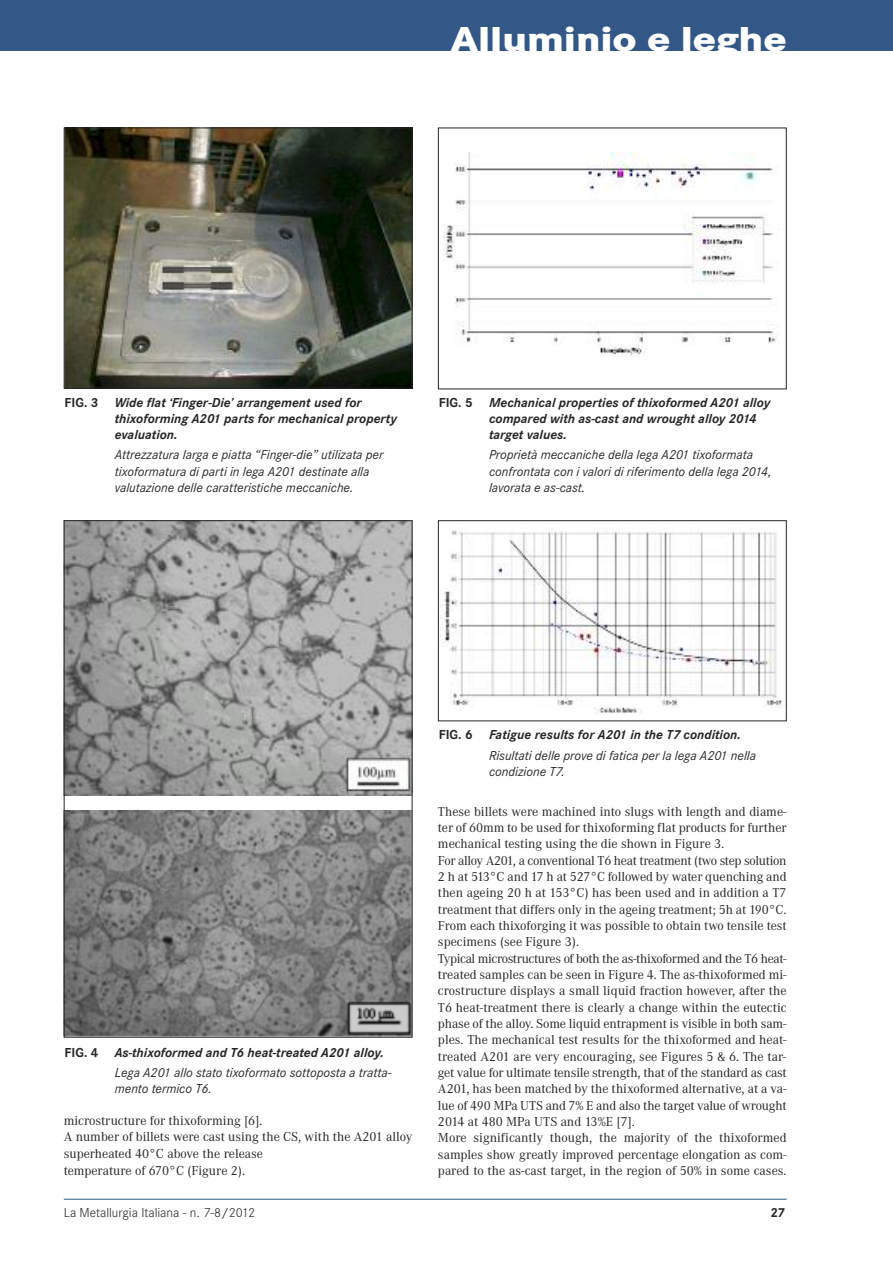
<style>
.page{position:relative;width:893px;height:1263px;background:#fff}
.page>*{position:absolute;margin:0;border:0;box-sizing:border-box;transform-origin:0 0}
.t1{font:800 36px "Corporate S";color:#fff;scale:1.14 1}
.t2{font:13.5px/16.4px "Corporate A";color:#272627}
.t3{font:italic 13.5px/16.2px "Corporate S";color:#272627}
.t4{font:italic 700 13.5px/16.2px "Corporate S";color:#272627}
.t5{font:300 13.5px "Corporate S";color:#272627}
.t6{font:700 13.5px "Corporate S";color:#272627}
.s1{font-style:normal}
.s2{font-weight:700;font-style:normal}
.s3{font-weight:700}
</style>
<div class="page">
<div style="left:0;top:0;width:893px;height:51px;background:#335786"></div>
<hr style="left:64px;top:1199px;width:723px;height:1px;background:#335786">
<img style="left:66px;top:130px;width:344px;height:256px">
<div style="left:64px;top:128px;width:348px;height:260px;border:1px solid #272627"></div>
<img style="left:66px;top:522px;width:344px;height:273px">
<img style="left:66px;top:810px;width:344px;height:225px">
<img style="left:443px;top:152px;width:336px;height:204px">
<div style="left:438px;top:128px;width:349px;height:261px;border:1px solid #272627"></div>
<img style="left:440px;top:528px;width:344px;height:185px">
<div style="left:438px;top:520px;width:349px;height:201px;border:1px solid #272627"></div>
<h1 class="t1" style="left:451px;top:18px;width:296px">Alluminio e leghe</h1>
<p class="t4" style="left:115px;top:394px;width:284px;text-indent:-50px"><span class="s1">FIG. 3</span> Wide flat ‘Finger-Die’ arrangement used for thixoforming A201 parts for mechanical property evaluation.</p>
<p class="t3" style="left:115px;top:447px;width:270px">Attrezzatura larga e piatta “Finger-die” utilizata per tixoformatura di parti in lega A201 destinate alla valutazione delle caratteristiche meccaniche.</p>
<p class="t4" style="left:489px;top:394px;width:283px;text-indent:-50px"><span class="s1">FIG. 5</span> Mechanical properties of thixoformed A201 alloy compared with as-cast and wrought alloy 2014 target values.</p>
<p class="t3" style="left:489px;top:447px;width:284px">Proprietà meccaniche della lega A201 tixoformata confrontata con i valori di riferimento della lega 2014, lavorata e as-cast.</p>
<p class="t3" style="left:115px;top:1042px;width:278px;line-height:20.4px;text-indent:-50px"><span class="s2">FIG. 4</span> <span class="s3">As-thixoformed and T6 heat-treated A201 alloy.<br></span>Lega A201 allo stato tixoformato sottoposta a tratta-</p>
<p class="t3" style="left:115px;top:1080px;width:99px">mento termico T6.</p>
<p class="t2" style="left:64px;top:1111px;width:350px;line-height:16.8px">microstructure for thixoforming [6].<br>A number of billets were cast using the CS, with the A201 alloy superheated 40°C above the release<br>temperature of 670°C (Figure 2).</p>
<p class="t3" style="left:489px;top:724px;width:269px;line-height:20.4px;text-indent:-50px"><span class="s2">FIG. 6</span> <span class="s3">Fatigue results for A201 in the T7 condition.<br></span>Risultati delle prove di fatica per la lega A201 nella</p>
<p class="t3" style="left:489px;top:763px;width:77px">condizione T7.</p>
<p class="t2" style="left:438px;top:803px;width:350px">These billets were machined into slugs with length and diame&shy;ter of 60mm to be used for thixoforming flat products for further mechanical testing using the die shown in Figure 3.<br>For alloy A201, a conventional T6 heat treatment (two step solution 2 h at 513°C and 17 h at 527°C followed by water quenching and then ageing 20 h at 153°C) has been used and in addition a T7 treatment that differs only in the ageing treatment; 5h at 190°C.<br>From each thixoforging it was possible to obtain two tensile test specimens (see Figure 3).<br>Typical microstructures of both the as-thixoformed and the T6 heat&shy;treated samples can be seen in Figure 4. The as-thixoformed mi&shy;crostructure displays a small liquid fraction however, after the T6 heat-treatment there is clearly a change within the eutectic phase of the alloy. Some liquid entrapment is visible in both sam&shy;ples. The mechanical test results for the thixoformed and heat&shy;treated A201 are very encouraging, see Figures 5 &amp; 6. The tar&shy;get value for ultimate tensile strength, that of the standard as cast A201, has been matched by the thixoformed alternative, at a va&shy;lue of 490 MPa UTS and 7% E and also the target value of wrought 2014 at 480 MPa UTS and 13%E [7].<br>More significantly though, the majority of the thixoformed samples show greatly improved percentage elongation as com&shy;pared to the as-cast target, in the region of 50% in some cases.</p>
<p class="t5" style="left:64px;top:1204px;width:193px">La Metallurgia Italiana - n. 7-8/2012</p>
<p class="t6" style="left:771px;top:1204px;width:16px">27</p>
</div>
